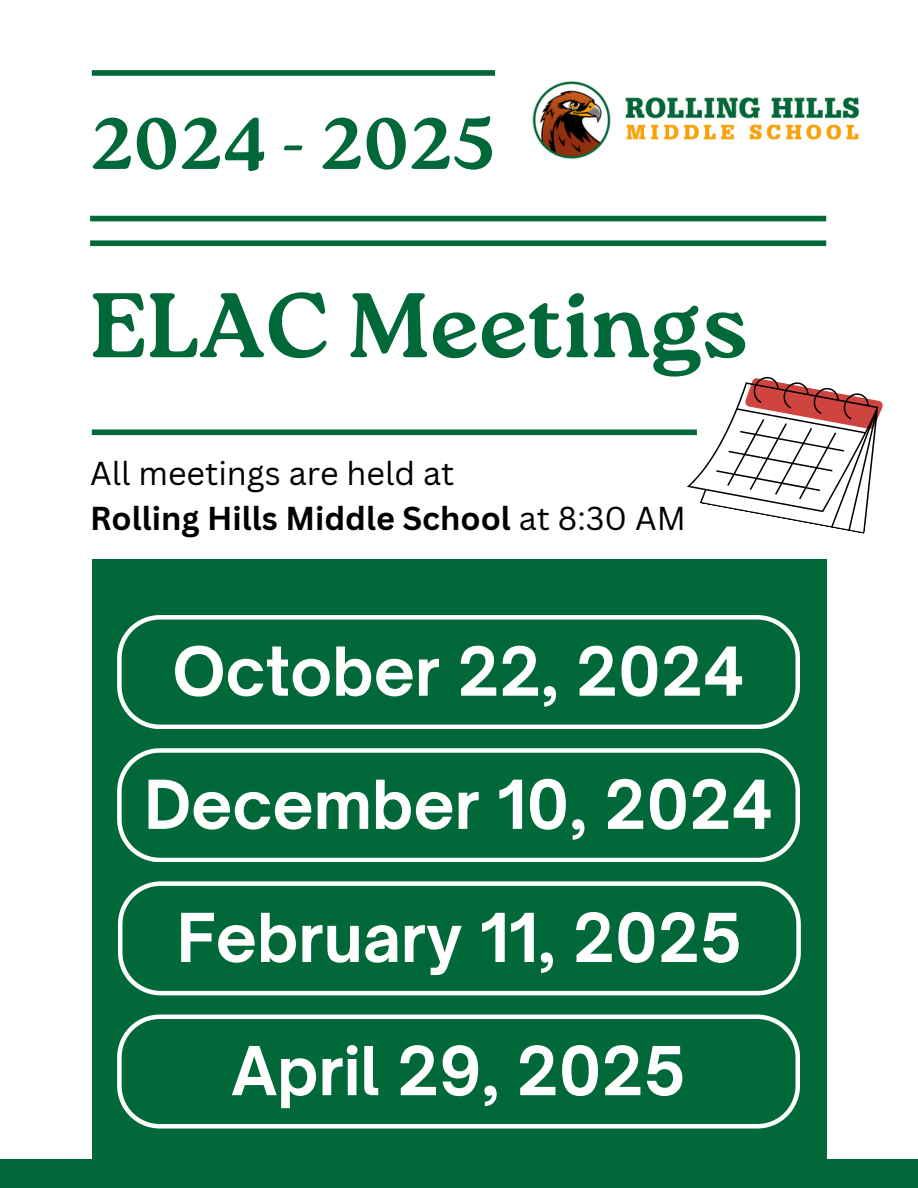
<style>
.page{position:relative;width:918px;height:1188px;background:#fff}
.page>*{position:absolute;margin:0;border:0;box-sizing:border-box;transform-origin:0 0}
.t1{font:700 91.5px "Roca One";color:#006839}
.t2{font:700 72.3px "Roca One";color:#006839}
.t3{font:700 64.5px "Open Sauce One";color:#fff}
.t4{font:700 32.25px "Canva Sans";color:#000}
.t5{font:32.25px "Canva Sans";color:#000}
.s1{font-weight:400}
</style>
<div class="page">
<div style="left:92px;top:559px;width:734px;height:626px;background:#006839"></div>
<div style="left:0;top:1159px;width:918px;height:29px;background:#006839"></div>
<div style="left:92px;top:70px;width:403px;height:6px;background:#006839"></div>
<div style="left:90px;top:216px;width:736px;height:5px;background:#006839"></div>
<div style="left:90px;top:240px;width:736px;height:6px;background:#006839"></div>
<div style="left:92px;top:429px;width:605px;height:6px;background:#006839"></div>
<svg style="left:684px;top:376px;width:199px;height:158px"></svg>
<svg style="left:117px;top:615px;width:683px;height:114px"></svg>
<svg style="left:117px;top:748px;width:683px;height:114px"></svg>
<svg style="left:118px;top:881px;width:683px;height:114px"></svg>
<svg style="left:117px;top:1015px;width:683px;height:113px"></svg>
<img style="left:532px;top:81px;width:327px;height:78px">
<p class="t2" style="left:90px;top:102px;width:406px">2024 - 2025</p>
<h1 class="t1" style="left:90px;top:272px;width:660px">ELAC Meetings</h1>
<p class="t5" style="left:90px;top:450px;width:366px">All meetings are held at</p>
<p class="t4" style="left:90px;top:495px;width:597px">Rolling Hills Middle School <span class="s1">at 8:30 AM</span></p>
<p class="t3" style="left:173px;top:631px;width:574px">October 22, 2024</p>
<h2 class="t3" style="left:144px;top:764px;width:630px">December 10, 2024</h2>
<p class="t3" style="left:177px;top:898px;width:567px">February 11, 2025</p>
<p class="t3" style="left:231px;top:1031px;width:456px">April 29, 2025</p>
</div>
